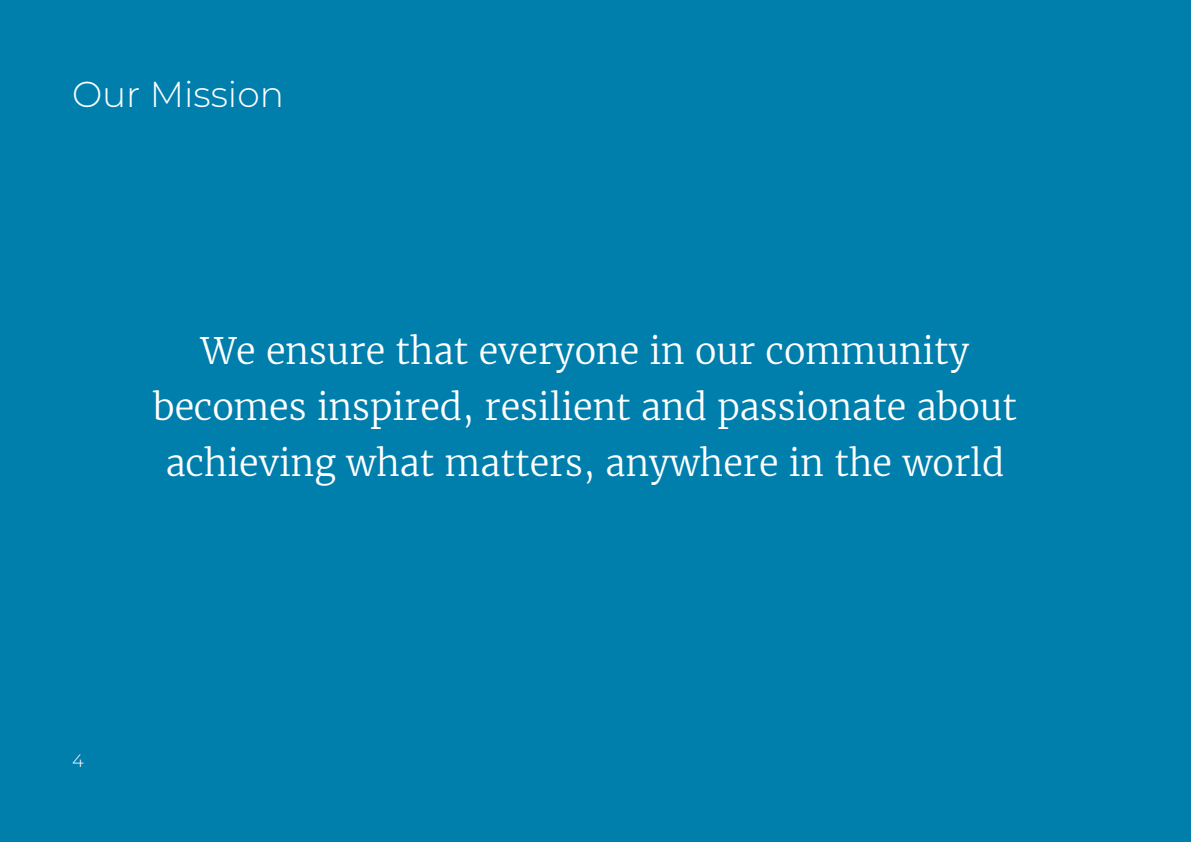
<style>
.page{position:relative;width:1191px;height:842px;background:#007fad}
.page>*{position:absolute;margin:0;border:0;box-sizing:border-box;transform-origin:0 0}
.t1{font:300 36px/56px "Merriweather";color:#fff;text-align:center}
.t2{font:300 36px "Montserrat";color:#fff}
.t3{font:300 18px "Montserrat";color:#fff}
</style>
<div class="page">
<p class="t2" style="left:72px;top:70px;width:213px">Our Mission</p>
<p class="t1" style="left:153px;top:323px;width:865px">We ensure that everyone in our community becomes inspired, resilient and passionate about achieving what matters, anywhere in the world</p>
<p class="t3" style="left:72px;top:749px;width:13px">4</p>
</div>
